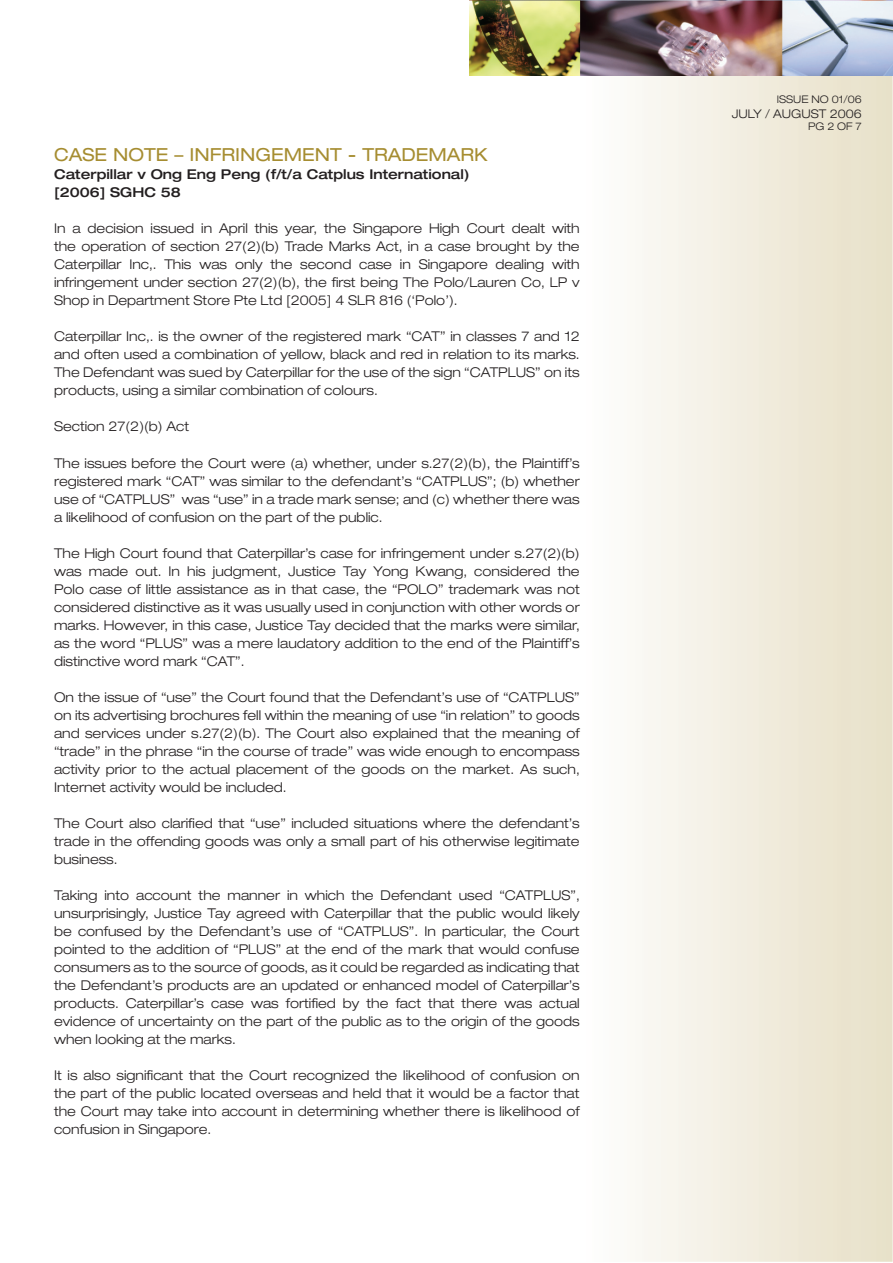
<style>
.page{position:relative;width:893px;height:1263px;background:#fff}
.page>*{position:absolute;margin:0;border:0;box-sizing:border-box;transform-origin:0 0}
.t1{font:expanded 18px "Helvetica Neue";color:#a68d31}
.t2{font:300 expanded 13.5px/18px "Helvetica Neue";color:#231f20;text-align:justify}
.t3{font:500 expanded 13.5px/18px "Helvetica Neue";color:#231f20}
.t4{font:300 expanded 12px "Helvetica Neue";color:#231f20}
.t5{font:300 expanded 10.5px "Helvetica Neue";color:#231f20}
</style>
<div class="page">
<div style="left:582px;top:6px;width:311px;height:1256px;background:linear-gradient(to right,#fefefe,#e7dfc7)"></div>
<img style="left:469px;top:0;width:424px;height:76px">
<h1 class="t1" style="left:54px;top:144px;width:435px">CASE NOTE – INFRINGEMENT - TRADEMARK</h1>
<p class="t3" style="left:54px;top:165px;width:417px">Caterpillar v Ong Eng Peng (f/t/a Catplus International) [2006] SGHC 58</p>
<p class="t2" style="left:54px;top:219px;width:527px">In a decision issued in April this year, the Singapore High Court dealt with the operation of section 27(2)(b) Trade Marks Act, in a case brought by the Caterpillar Inc,. This was only the second case in Singapore dealing with infringement under section 27(2)(b), the first being The Polo/Lauren Co, LP v Shop in Department Store Pte Ltd [2005] 4 SLR 816 (‘Polo’).</p>
<p class="t2" style="left:54px;top:327px;width:527px">Caterpillar Inc,. is the owner of the registered mark “CAT” in classes 7 and 12 and often used a combination of yellow, black and red in relation to its marks.<br>The Defendant was sued by Caterpillar for the use of the sign “CATPLUS” on its products, using a similar combination of colours.</p>
<p class="t2" style="left:54px;top:417px;width:137px">Section 27(2)(b) Act</p>
<p class="t2" style="left:54px;top:453px;width:527px">The issues before the Court were (a) whether, under s.27(2)(b), the Plaintiff’s registered mark “CAT” was similar to the defendant’s “CATPLUS”; (b) whether use of “CATPLUS” was “use” in a trade mark sense; and (c) whether there was a likelihood of confusion on the part of the public.</p>
<p class="t2" style="left:54px;top:543px;width:527px">The High Court found that Caterpillar’s case for infringement under s.27(2)(b) was made out. In his judgment, Justice Tay Yong Kwang, considered the Polo case of little assistance as in that case, the “POLO” trademark was not considered distinctive as it was usually used in conjunction with other words or marks. However, in this case, Justice Tay decided that the marks were similar, as the word “PLUS” was a mere laudatory addition to the end of the Plaintiff’s distinctive word mark “CAT”.</p>
<p class="t2" style="left:54px;top:687px;width:527px">On the issue of “use” the Court found that the Defendant’s use of “CATPLUS” on its advertising brochures fell within the meaning of use “in relation” to goods and services under s.27(2)(b). The Court also explained that the meaning of “trade” in the phrase “in the course of trade” was wide enough to encompass activity prior to the actual placement of the goods on the market. As such, Internet activity would be included.</p>
<p class="t2" style="left:54px;top:813px;width:527px">The Court also clarified that “use” included situations where the defendant’s trade in the offending goods was only a small part of his otherwise legitimate business.</p>
<p class="t2" style="left:54px;top:885px;width:527px">Taking into account the manner in which the Defendant used “CATPLUS”, unsurprisingly, Justice Tay agreed with Caterpillar that the public would likely be confused by the Defendant’s use of “CATPLUS”. In particular, the Court pointed to the addition of “PLUS” at the end of the mark that would confuse consumers as to the source of goods, as it could be regarded as indicating that the Defendant’s products are an updated or enhanced model of Caterpillar’s products. Caterpillar’s case was fortified by the fact that there was actual evidence of uncertainty on the part of the public as to the origin of the goods when looking at the marks.</p>
<p class="t2" style="left:54px;top:1065px;width:527px">It is also significant that the Court recognized the likelihood of confusion on the part of the public located overseas and held that it would be a factor that the Court may take into account in determining whether there is likelihood of confusion in Singapore.</p>
<p class="t5" style="left:777px;top:93px;width:86px">ISSUE NO 01/06</p>
<p class="t4" style="left:732px;top:106px;width:132px">JULY / AUGUST 2006</p>
<p class="t5" style="left:808px;top:120px;width:55px">PG 2 OF 7</p>
</div>
